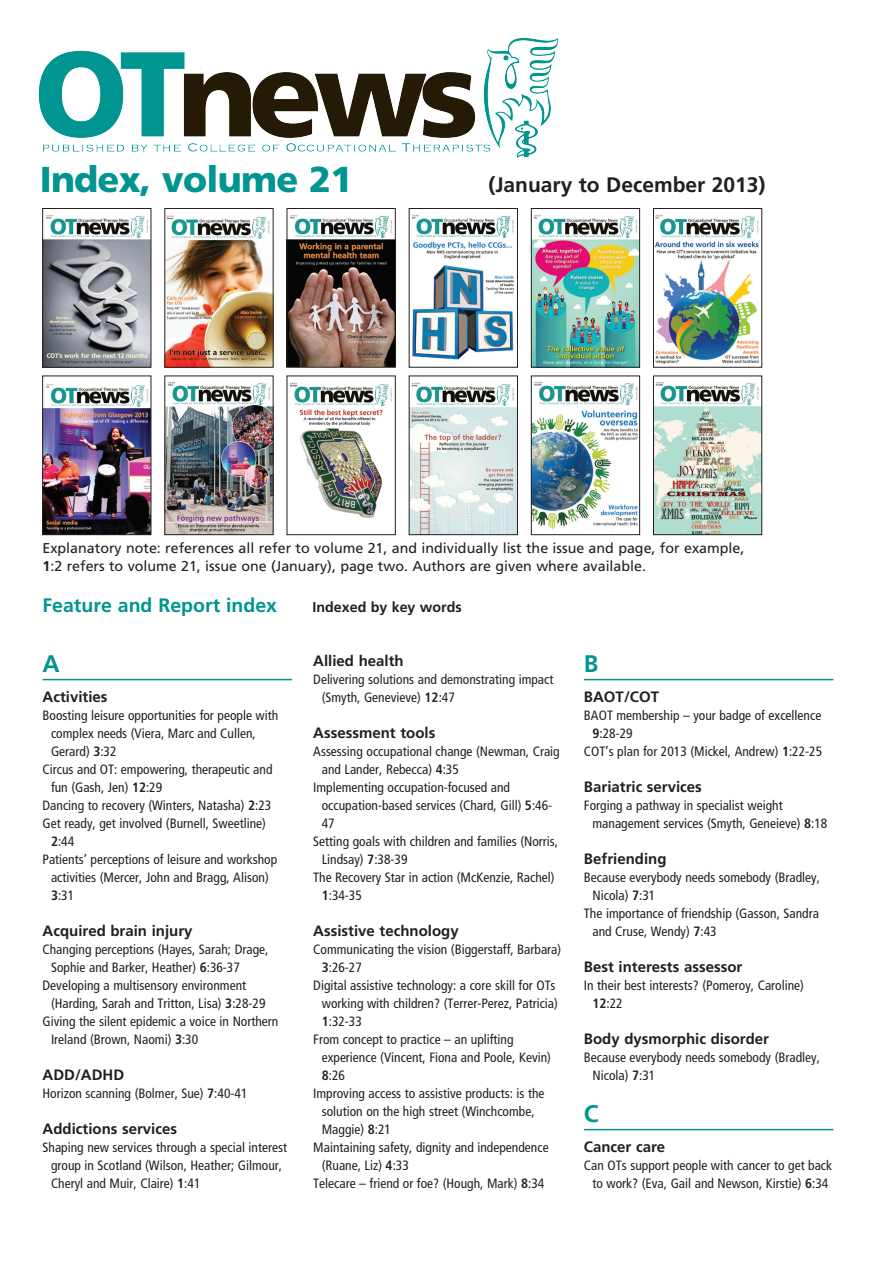
<style>
.page{position:relative;width:893px;height:1263px;background:#fff}
.page>*{position:absolute;margin:0;border:0;box-sizing:border-box;transform-origin:0 0}
.t1{font:900 36px "Frutiger";letter-spacing:-.02em;color:#009590}
.t2{font:700 24px "Frutiger";color:#009590}
.t3{font:700 21px "Frutiger";color:#231f20}
.t4{font:700 19.5px "Frutiger";color:#009590}
.t5{font:700 15px "Frutiger";color:#231f20}
.t6{font:14.25px/17.2px "Frutiger";color:#231f20}
.t7{font:700 14.25px "Frutiger";color:#231f20}
.t8{font:condensed 13.5px/18px "Frutiger";color:#231f20}
.s1{font-weight:700}
</style>
<div class="page">
<hr style="left:43px;top:679px;width:249px;height:1px;background:#009590">
<hr style="left:584px;top:679px;width:249px;height:1px;background:#009590">
<hr style="left:584px;top:1129px;width:249px;height:1px;background:#009590">
<img style="left:38px;top:37px;width:519px;height:121px">
<img style="left:45px;top:214px;width:104px;height:151px">
<div style="left:43px;top:208px;width:108px;height:159px;border:1px solid #231f20"></div>
<img style="left:167px;top:215px;width:104px;height:150px">
<img style="left:289px;top:215px;width:104px;height:150px">
<div style="left:287px;top:208px;width:108px;height:159px;border:1px solid #231f20"></div>
<img style="left:411px;top:214px;width:103px;height:146px">
<div style="left:409px;top:208px;width:109px;height:159px;border:1px solid #231f20"></div>
<img style="left:533px;top:214px;width:105px;height:151px">
<div style="left:531px;top:208px;width:109px;height:159px;border:1px solid #231f20"></div>
<img style="left:655px;top:215px;width:104px;height:149px">
<div style="left:653px;top:208px;width:109px;height:159px;border:1px solid #231f20"></div>
<img style="left:45px;top:383px;width:104px;height:150px">
<div style="left:43px;top:376px;width:108px;height:159px;border:1px solid #231f20"></div>
<img style="left:167px;top:381px;width:104px;height:152px">
<div style="left:165px;top:376px;width:108px;height:159px;border:1px solid #231f20"></div>
<img style="left:290px;top:382px;width:102px;height:137px">
<img style="left:411px;top:382px;width:105px;height:151px">
<div style="left:409px;top:376px;width:109px;height:159px;border:1px solid #231f20"></div>
<img style="left:533px;top:381px;width:105px;height:149px">
<div style="left:531px;top:376px;width:109px;height:159px;border:1px solid #231f20"></div>
<img style="left:655px;top:382px;width:105px;height:151px">
<div style="left:653px;top:376px;width:109px;height:159px;border:1px solid #231f20"></div>
<h1 class="t1" style="left:40px;top:157px;width:314px">Index, volume 21</h1>
<h3 class="t3" style="left:488px;top:172px;width:279px">(January to December 2013)</h3>
<p class="t6" style="left:43px;top:540px;width:703px">Explanatory note: references all refer to volume 21, and individually list the issue and page, for example,<br><span class="s1">1</span>:2 refers to volume 21, issue one (January), page two. Authors are given where available.</p>
<h3 class="t4" style="left:43px;top:594px;width:236px">Feature and Report index</h3>
<p class="t7" style="left:313px;top:599px;width:151px">Indexed by key words</p>
<h2 class="t2" style="left:43px;top:650px;width:19px">A</h2>
<p class="t5" style="left:43px;top:688px;width:67px">Activities</p>
<p class="t8" style="left:43px;top:706px;width:237px">Boosting leisure opportunities for people with</p>
<p class="t8" style="left:51px;top:724px;width:206px">complex needs (Viera, Marc and Cullen,</p>
<p class="t8" style="left:51px;top:742px;width:67px">Gerard) <span class="s1">3</span>:32</p>
<p class="t8" style="left:43px;top:760px;width:232px">Circus and OT: empowering, therapeutic and</p>
<p class="t8" style="left:51px;top:778px;width:113px">fun (Gash, Jen) <span class="s1">12</span>:29</p>
<p class="t8" style="left:43px;top:796px;width:230px">Dancing to recovery (Winters, Natasha) <span class="s1">2</span>:23</p>
<p class="t8" style="left:43px;top:814px;width:225px">Get ready, get involved (Burnell, Sweetline)</p>
<p class="t8" style="left:51px;top:832px;width:25px"><span class="s1">2</span>:44</p>
<p class="t8" style="left:43px;top:850px;width:236px">Patients’ perceptions of leisure and workshop</p>
<p class="t8" style="left:51px;top:868px;width:219px">activities (Mercer, John and Bragg, Alison)</p>
<p class="t8" style="left:51px;top:886px;width:25px"><span class="s1">3</span>:31</p>
<p class="t5" style="left:43px;top:922px;width:152px">Acquired brain injury</p>
<p class="t8" style="left:43px;top:940px;width:227px">Changing perceptions (Hayes, Sarah; Drage,</p>
<p class="t8" style="left:51px;top:958px;width:190px">Sophie and Barker, Heather) <span class="s1">6</span>:36-37</p>
<p class="t8" style="left:43px;top:976px;width:205px">Developing a multisensory environment</p>
<p class="t8" style="left:51px;top:994px;width:216px">(Harding, Sarah and Tritton, Lisa) <span class="s1">3</span>:28-29</p>
<p class="t8" style="left:43px;top:1012px;width:237px">Giving the silent epidemic a voice in Northern</p>
<p class="t8" style="left:51px;top:1030px;width:149px">Ireland (Brown, Naomi) <span class="s1">3</span>:30</p>
<p class="t5" style="left:43px;top:1066px;width:83px">ADD/ADHD</p>
<p class="t8" style="left:43px;top:1084px;width:206px">Horizon scanning (Bolmer, Sue) <span class="s1">7</span>:40-41</p>
<p class="t5" style="left:43px;top:1120px;width:136px">Addictions services</p>
<p class="t8" style="left:51px;top:1138px;width:238px;text-indent:-9px">Shaping new services through a special interest group in Scotland (Wilson, Heather; Gilmour,<br>Cheryl and Muir, Claire) <span class="s1">1</span>:41</p>
<p class="t5" style="left:313px;top:652px;width:92px">Allied health</p>
<p class="t8" style="left:322px;top:670px;width:233px;text-indent:-9px">Delivering solutions and demonstrating impact (Smyth, Genevieve) <span class="s1">12</span>:47</p>
<p class="t5" style="left:313px;top:724px;width:124px">Assessment tools</p>
<p class="t8" style="left:313px;top:742px;width:248px">Assessing occupational change (Newman, Craig</p>
<p class="t8" style="left:322px;top:760px;width:139px">and Lander, Rebecca) <span class="s1">4</span>:35</p>
<p class="t8" style="left:313px;top:778px;width:198px">Implementing occupation-focused and</p>
<p class="t8" style="left:322px;top:796px;width:232px">occupation-based services (Chard, Gill) <span class="s1">5</span>:46-</p>
<p class="t8" style="left:322px;top:814px;width:14px">47</p>
<p class="t8" style="left:313px;top:832px;width:246px">Setting goals with children and families (Norris,</p>
<p class="t8" style="left:322px;top:850px;width:87px">Lindsay) <span class="s1">7</span>:38-39</p>
<p class="t8" style="left:313px;top:868px;width:243px">The Recovery Star in action (McKenzie, Rachel)</p>
<p class="t8" style="left:322px;top:886px;width:42px"><span class="s1">1</span>:34-35</p>
<p class="t5" style="left:313px;top:922px;width:147px">Assistive technology</p>
<p class="t8" style="left:313px;top:940px;width:249px">Communicating the vision (Biggerstaff, Barbara)</p>
<p class="t8" style="left:322px;top:958px;width:42px"><span class="s1">3</span>:26-27</p>
<p class="t8" style="left:313px;top:976px;width:244px">Digital assistive technology: a core skill for OTs</p>
<p class="t8" style="left:322px;top:994px;width:238px">working with children? (Terrer-Perez, Patricia)</p>
<p class="t8" style="left:322px;top:1012px;width:42px"><span class="s1">1</span>:32-33</p>
<p class="t8" style="left:313px;top:1030px;width:202px">From concept to practice – an uplifting</p>
<p class="t8" style="left:322px;top:1048px;width:231px">experience (Vincent, Fiona and Poole, Kevin)</p>
<p class="t8" style="left:322px;top:1066px;width:25px"><span class="s1">8</span>:26</p>
<p class="t8" style="left:313px;top:1084px;width:233px">Improving access to assistive products: is the</p>
<p class="t8" style="left:322px;top:1102px;width:214px">solution on the high street (Winchcombe,</p>
<p class="t8" style="left:322px;top:1120px;width:71px">Maggie) <span class="s1">8</span>:21</p>
<p class="t8" style="left:313px;top:1138px;width:237px">Maintaining safety, dignity and independence</p>
<p class="t8" style="left:322px;top:1156px;width:89px">(Ruane, Liz) <span class="s1">4</span>:33</p>
<p class="t8" style="left:313px;top:1174px;width:233px">Telecare – friend or foe? (Hough, Mark) <span class="s1">8</span>:34</p>
<h2 class="t2" style="left:584px;top:650px;width:16px">B</h2>
<p class="t5" style="left:584px;top:688px;width:77px">BAOT/COT</p>
<p class="t8" style="left:584px;top:706px;width:239px">BAOT membership – your badge of excellence</p>
<p class="t8" style="left:592px;top:724px;width:42px"><span class="s1">9</span>:28-29</p>
<p class="t8" style="left:584px;top:742px;width:240px">COT’s plan for 2013 (Mickel, Andrew) <span class="s1">1</span>:22-25</p>
<p class="t5" style="left:584px;top:778px;width:119px">Bariatric services</p>
<p class="t8" style="left:592px;top:796px;width:236px;text-indent:-9px">Forging a pathway in specialist weight management services (Smyth, Geneieve) <span class="s1">8</span>:18</p>
<p class="t5" style="left:584px;top:850px;width:84px">Befriending</p>
<p class="t8" style="left:584px;top:868px;width:237px">Because everybody needs somebody (Bradley,</p>
<p class="t8" style="left:592px;top:886px;width:64px">Nicola) <span class="s1">7</span>:31</p>
<p class="t8" style="left:584px;top:904px;width:237px">The importance of friendship (Gasson, Sandra</p>
<p class="t8" style="left:592px;top:922px;width:126px">and Cruse, Wendy) <span class="s1">7</span>:43</p>
<p class="t5" style="left:584px;top:958px;width:160px">Best interests assessor</p>
<p class="t8" style="left:592px;top:976px;width:213px;text-indent:-9px">In their best interests? (Pomeroy, Caroline)<br><span class="s1">12</span>:22</p>
<p class="t5" style="left:584px;top:1030px;width:187px">Body dysmorphic disorder</p>
<p class="t8" style="left:592px;top:1048px;width:229px;text-indent:-9px">Because everybody needs somebody (Bradley,<br>Nicola) <span class="s1">7</span>:31</p>
<h2 class="t2" style="left:584px;top:1100px;width:16px">C</h2>
<p class="t5" style="left:584px;top:1138px;width:83px">Cancer care</p>
<p class="t8" style="left:584px;top:1156px;width:250px;text-align:center">Can OTs support people with cancer to get back to work? (Eva, Gail and Newson, Kirstie) <span class="s1">6</span>:34</p>
</div>
